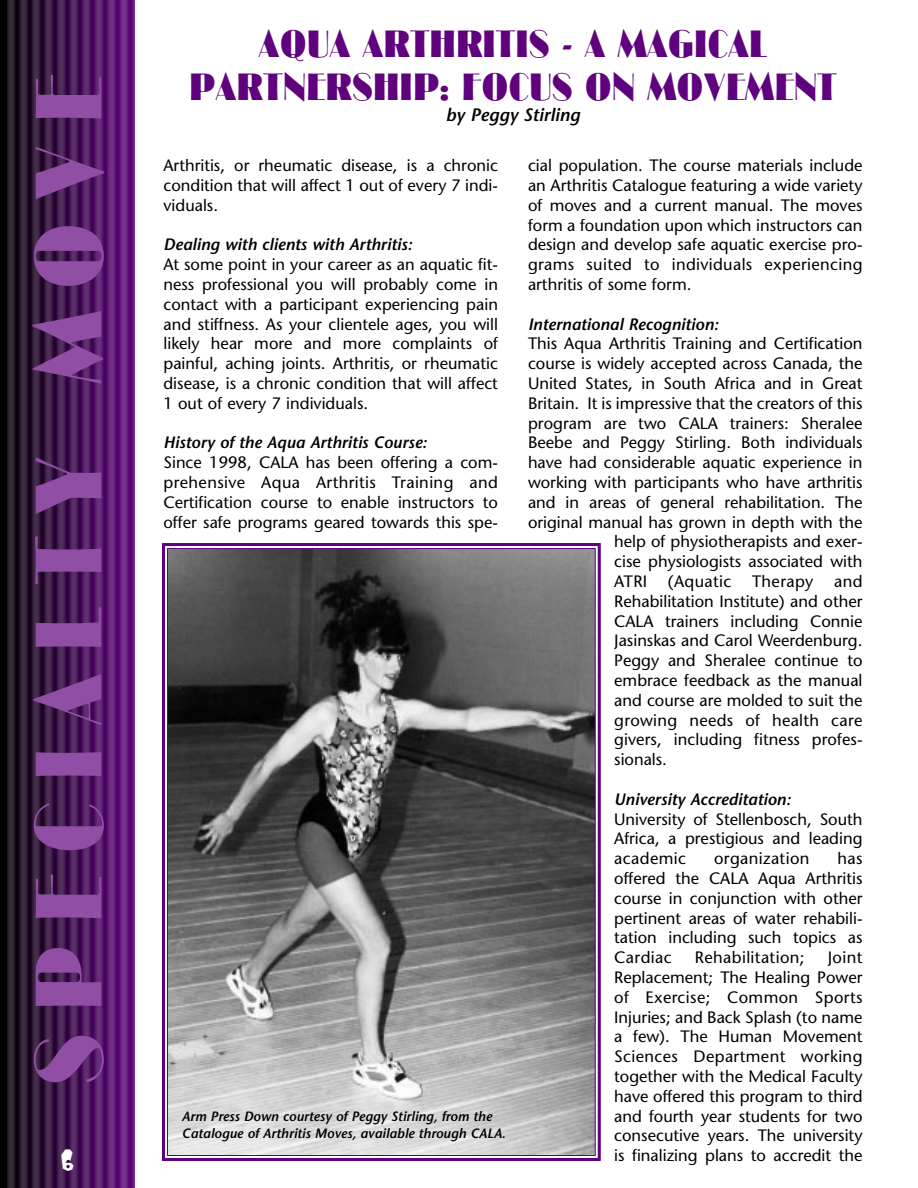
<style>
.page{position:relative;width:918px;height:1188px;background:#fff}
.page>*{position:absolute;margin:0;border:0;box-sizing:border-box;transform-origin:0 0}
.t1{font:89.25px "Cg Broadway";letter-spacing:.245em;color:#904ea4}
.t2{font:36px/43.2px "Cg Broadway";color:#60027d;text-align:center}
.t3{font:27px "Kerouac";color:#fff}
.t4{font:italic 600 18px "Stone Sans";color:#000}
.t5{font:16.5px/19.8px "Stone Sans";color:#000;text-align:justify}
.t6{font:italic 600 16.5px "Stone Sans";color:#000}
.t7{font:16.5px "Stone Sans";letter-spacing:.025em;color:#000}
.t8{font:16.5px "Stone Sans";letter-spacing:.02em;color:#000}
.t9{font:italic 600 13.5px/16.2px "Stone Sans";color:#000}
</style>
<div class="page">
<hr style="left:0;top:0;width:4px;height:1188px;background:#020003">
<hr style="left:4px;top:0;width:3px;height:1188px;background:#050006">
<hr style="left:7px;top:0;width:4px;height:1188px;background:#1c161e">
<hr style="left:8px;top:0;width:4px;height:1188px;background:#29232a">
<hr style="left:9px;top:0;width:4px;height:1188px;background:#312b33">
<hr style="left:10px;top:0;width:4px;height:1188px;background:#352f37">
<hr style="left:12px;top:0;width:4px;height:1188px;background:#2f2732">
<hr style="left:14px;top:0;width:3px;height:1188px;background:#0b000f">
<hr style="left:17px;top:0;width:3px;height:1188px;background:#0e0012">
<hr style="left:19px;top:0;width:4px;height:1188px;background:#1c0e20">
<hr style="left:20px;top:0;width:4px;height:1188px;background:#2a1d2f">
<hr style="left:21px;top:0;width:4px;height:1188px;background:#342738">
<hr style="left:22px;top:0;width:4px;height:1188px;background:#3c2e41">
<hr style="left:25px;top:0;width:4px;height:1188px;background:#342339">
<hr style="left:27px;top:0;width:3px;height:1188px;background:#15001b">
<hr style="left:30px;top:0;width:3px;height:1188px;background:#17011e">
<hr style="left:32px;top:0;width:4px;height:1188px;background:#2c1732">
<hr style="left:33px;top:0;width:4px;height:1188px;background:#37233d">
<hr style="left:34px;top:0;width:4px;height:1188px;background:#3f2b45">
<hr style="left:35px;top:0;width:4px;height:1188px;background:#432f4a">
<hr style="left:37px;top:0;width:4px;height:1188px;background:#3e2846">
<hr style="left:39px;top:0;width:3px;height:1188px;background:#1d0126">
<hr style="left:42px;top:0;width:3px;height:1188px;background:#1f0129">
<hr style="left:44px;top:0;width:4px;height:1188px;background:#2c0f35">
<hr style="left:45px;top:0;width:4px;height:1188px;background:#391d42">
<hr style="left:46px;top:0;width:4px;height:1188px;background:#43274b">
<hr style="left:47px;top:0;width:4px;height:1188px;background:#4b2f54">
<hr style="left:50px;top:0;width:4px;height:1188px;background:#43244d">
<hr style="left:52px;top:0;width:3px;height:1188px;background:#260132">
<hr style="left:55px;top:0;width:3px;height:1188px;background:#280135">
<hr style="left:57px;top:0;width:4px;height:1188px;background:#3a1646">
<hr style="left:58px;top:0;width:4px;height:1188px;background:#452251">
<hr style="left:59px;top:0;width:4px;height:1188px;background:#4d2a58">
<hr style="left:60px;top:0;width:4px;height:1188px;background:#522f5d">
<hr style="left:62px;top:0;width:4px;height:1188px;background:#4e295a">
<hr style="left:64px;top:0;width:3px;height:1188px;background:#2f013d">
<hr style="left:67px;top:0;width:3px;height:1188px;background:#310140">
<hr style="left:69px;top:0;width:4px;height:1188px;background:#3c0d4a">
<hr style="left:70px;top:0;width:4px;height:1188px;background:#471c56">
<hr style="left:71px;top:0;width:4px;height:1188px;background:#51265e">
<hr style="left:72px;top:0;width:4px;height:1188px;background:#592f67">
<hr style="left:75px;top:0;width:4px;height:1188px;background:#532561">
<hr style="left:77px;top:0;width:3px;height:1188px;background:#380149">
<hr style="left:80px;top:0;width:3px;height:1188px;background:#3a014c">
<hr style="left:82px;top:0;width:4px;height:1188px;background:#4a145a">
<hr style="left:83px;top:0;width:4px;height:1188px;background:#542164">
<hr style="left:84px;top:0;width:4px;height:1188px;background:#5b296b">
<hr style="left:85px;top:0;width:4px;height:1188px;background:#602f6f">
<hr style="left:87px;top:0;width:4px;height:1188px;background:#5d2a6d">
<hr style="left:89px;top:0;width:3px;height:1188px;background:#400253">
<hr style="left:92px;top:0;width:3px;height:1188px;background:#420256">
<hr style="left:94px;top:0;width:4px;height:1188px;background:#4b0d5e">
<hr style="left:95px;top:0;width:4px;height:1188px;background:#571b68">
<hr style="left:96px;top:0;width:4px;height:1188px;background:#5f2670">
<hr style="left:97px;top:0;width:4px;height:1188px;background:#652d76">
<hr style="left:100px;top:0;width:4px;height:1188px;background:#622775">
<hr style="left:102px;top:0;width:3px;height:1188px;background:#49025f">
<hr style="left:105px;top:0;width:3px;height:1188px;background:#4c0262">
<hr style="left:107px;top:0;width:4px;height:1188px;background:#58146e">
<hr style="left:108px;top:0;width:4px;height:1188px;background:#622177">
<hr style="left:109px;top:0;width:4px;height:1188px;background:#6a2a7d">
<hr style="left:110px;top:0;width:4px;height:1188px;background:#6e3081">
<hr style="left:112px;top:0;width:4px;height:1188px;background:#6c2b80">
<hr style="left:114px;top:0;width:3px;height:1188px;background:#52026a">
<hr style="left:117px;top:0;width:3px;height:1188px;background:#54026d">
<hr style="left:119px;top:0;width:4px;height:1188px;background:#5b0b73">
<hr style="left:120px;top:0;width:4px;height:1188px;background:#651a7c">
<hr style="left:121px;top:0;width:4px;height:1188px;background:#6e2684">
<hr style="left:122px;top:0;width:4px;height:1188px;background:#732d89">
<hr style="left:125px;top:0;width:4px;height:1188px;background:#712888">
<hr style="left:127px;top:0;width:3px;height:1188px;background:#5b0276">
<hr style="left:130px;top:0;width:3px;height:1188px;background:#5d0279">
<hr style="left:133px;top:0;width:2px;height:1188px;background:#5f027c">
<img style="left:169px;top:550px;width:425px;height:604px">
<div style="left:162px;top:543px;width:439px;height:618px;border:3px solid #60027d"></div>
<h1 class="t1" style="left:31px;top:1085px;width:1012px;rotate:-90deg">SPECIALTY MOVE</h1>
<h3 class="t3" style="left:61px;top:1148px;width:15px">6</h3>
<h2 class="t2" style="left:189px;top:26px;width:649px">AQUA ARTHRITIS - A MAGICAL<br>PARTNERSHIP: FOCUS ON MOVEMENT</h2>
<p class="t4" style="left:446px;top:108px;width:136px">by Peggy Stirling</p>
<p class="t5" style="left:164px;top:157px;width:336px">Arthritis, or rheumatic disease, is a chronic condition that will affect 1 out of every 7 indi&shy;viduals.</p>
<p class="t6" style="left:164px;top:238px;width:250px">Dealing with clients with Arthritis:</p>
<p class="t5" style="left:164px;top:256px;width:336px">At some point in your career as an aquatic fit&shy;ness professional you will probably come in contact with a participant experiencing pain and stiffness. As your clientele ages, you will likely hear more and more complaints of painful, aching joints. Arthritis, or rheumatic disease, is a chronic condition that will affect 1 out of every 7 individuals.</p>
<p class="t6" style="left:164px;top:436px;width:265px">History of the Aqua Arthritis Course:</p>
<p class="t5" style="left:164px;top:454px;width:336px">Since 1998, CALA has been offering a com&shy;prehensive Aqua Arthritis Training and Certification course to enable instructors to offer safe programs geared towards this spe-</p>
<p class="t9" style="left:182px;top:1110px;width:325px">Arm Press Down courtesy of Peggy Stirling, from the<br>Catalogue of Arthritis Moves, available through CALA.</p>
<p class="t5" style="left:528px;top:157px;width:336px">cial population. The course materials include an Arthritis Catalogue featuring a wide variety of moves and a current manual. The moves form a foundation upon which instructors can design and develop safe aquatic exercise pro&shy;grams suited to individuals experiencing arthritis of some form.</p>
<p class="t6" style="left:528px;top:317px;width:192px">International Recognition:</p>
<p class="t5" style="left:528px;top:335px;width:336px">This Aqua Arthritis Training and Certification</p>
<p class="t5" style="left:528px;top:355px;width:336px">course is widely accepted across Canada, the</p>
<p class="t5" style="left:528px;top:375px;width:336px">United States, in South Africa and in Great</p>
<p class="t5" style="left:528px;top:395px;width:336px">Britain. It is impressive that the creators of this</p>
<p class="t5" style="left:528px;top:415px;width:336px">program are two CALA trainers: Sheralee</p>
<p class="t5" style="left:528px;top:434px;width:336px">Beebe and Peggy Stirling. Both individuals</p>
<p class="t5" style="left:528px;top:454px;width:336px">have had considerable aquatic experience in</p>
<p class="t5" style="left:528px;top:474px;width:336px">working with participants who have arthritis</p>
<p class="t5" style="left:528px;top:494px;width:336px">and in areas of general rehabilitation. The</p>
<p class="t5" style="left:528px;top:514px;width:336px">original manual has grown in depth with the</p>
<p class="t5" style="left:614px;top:533px;width:250px">help of physiotherapists and exer-</p>
<p class="t5" style="left:614px;top:553px;width:250px">cise physiologists associated with</p>
<p class="t7" style="left:614px;top:575px;width:250px">ATRI (Aquatic Therapy and</p>
<p class="t5" style="left:614px;top:593px;width:250px">Rehabilitation Institute) and other</p>
<p class="t5" style="left:614px;top:613px;width:250px">CALA trainers including Connie</p>
<p class="t5" style="left:614px;top:632px;width:250px">Jasinskas and Carol Weerdenburg.</p>
<p class="t5" style="left:614px;top:652px;width:250px">Peggy and Sheralee continue to</p>
<p class="t5" style="left:614px;top:672px;width:250px">embrace feedback as the manual</p>
<p class="t5" style="left:614px;top:692px;width:250px">and course are molded to suit the</p>
<p class="t8" style="left:614px;top:713px;width:250px">growing needs of health care</p>
<p class="t5" style="left:614px;top:731px;width:250px">givers, including fitness profes-</p>
<p class="t5" style="left:614px;top:751px;width:54px">sionals.</p>
<p class="t6" style="left:614px;top:793px;width:178px">University Accreditation:</p>
<p class="t5" style="left:614px;top:811px;width:250px">University of Stellenbosch, South Africa, a prestigious and leading academic</p>
<p class="t5" style="left:614px;top:850px;width:250px;text-indent:223px">has offered the CALA Aqua Arthritis course in conjunction with other pertinent areas of water rehabili&shy;tation including such topics as Cardiac</p>
<p class="t7" style="left:714px;top:852px;width:97px">organization</p>
<p class="t7" style="left:695px;top:951px;width:111px">Rehabilitation;</p>
<p class="t5" style="left:614px;top:949px;width:250px;text-indent:214px">Joint Replacement; The Healing Power of Exercise; Common Sports Injuries; and Back Splash (to name a few). The Human Movement Sciences Department working together with the Medical Faculty have offered this program to third and fourth year students for two consecutive years. The university is finalizing plans to accredit the</p>
</div>
